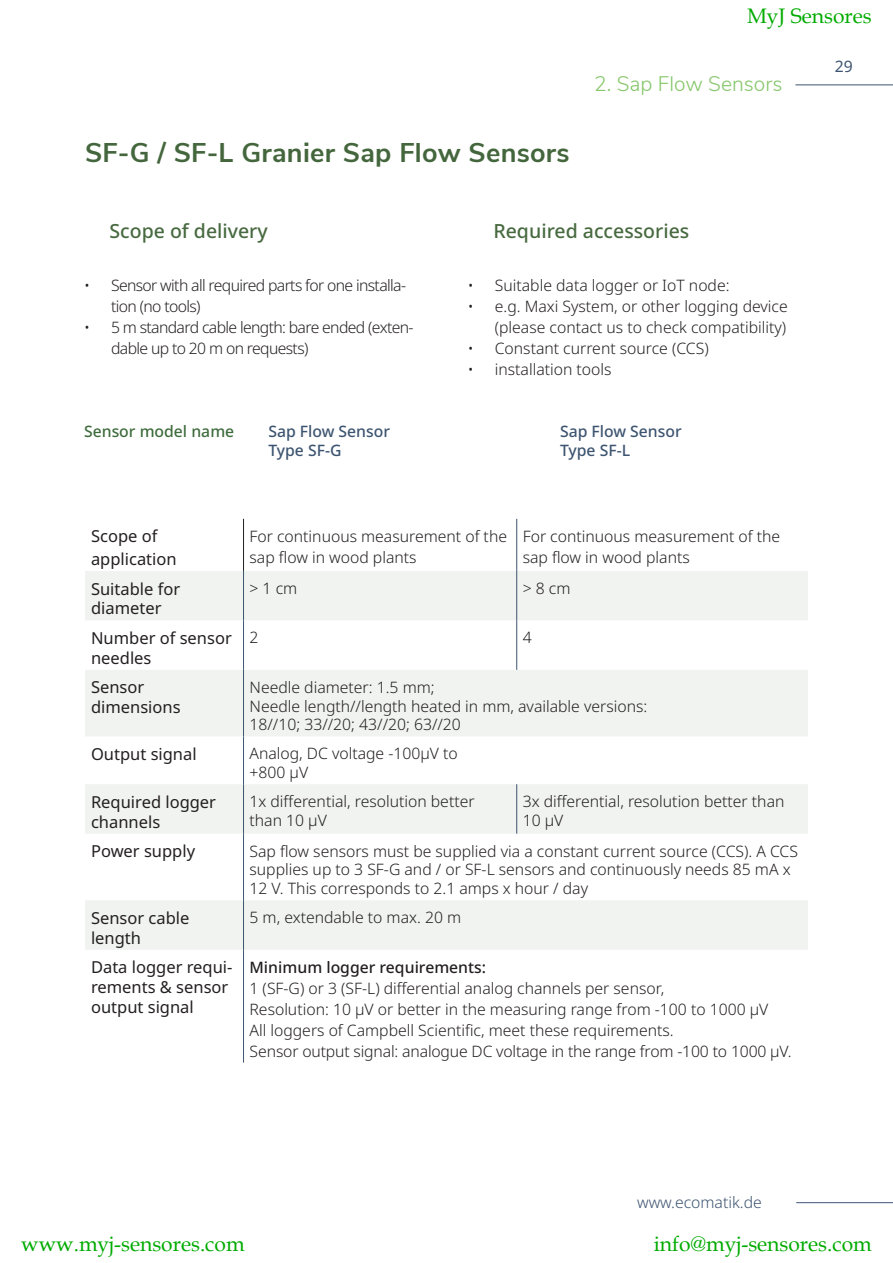
<style>
.page{position:relative;width:893px;height:1263px;background:#fff}
.page>*{position:absolute;margin:0;border:0;box-sizing:border-box;transform-origin:0 0}
.t1{font:700 27px "Nunito Sans";letter-spacing:.01em;color:#44663d}
.t2{font:21px "Book Antiqua";color:#00ab00}
.t3{font:300 21px "Nunito Sans";color:#86c76b}
.t4{font:500 19.5px "Noto Sans";color:#486a40}
.t5{font:16.5px/19.8px "Noto Sans";color:#231f20}
.t6{font:300 15.75px/18.9px "Noto Sans";color:#231f20}
.t7{font:300 15.75px/21px "Noto Sans";letter-spacing:-.04em;color:#231f20}
.t8{font:500 15.75px "Noto Sans";color:#3d5470}
.t9{font:500 15.75px "Noto Sans";color:#231f20}
.t10{font:300 15.75px "Noto Sans";color:#3d5470}
.t11{font:500 15.75px "Noto Sans";color:#3e6c3c}
.t12{font:15.75px "Noto Sans";color:#3d5470}
</style>
<div class="page">
<hr style="left:796px;top:1202px;width:97px;height:1px;background:#3d5470">
<hr style="left:795px;top:84px;width:98px;height:1px;background:#3d5470">
<svg style="left:85px;top:571px;width:723px;height:379px;fill:#f0f3ef"></svg>
<hr style="left:516px;top:519px;width:1px;height:52px;background:#3d5470">
<hr style="left:243px;top:571px;width:1px;height:49px;background:#3d5470">
<hr style="left:516px;top:571px;width:1px;height:49px;background:#3d5470">
<hr style="left:243px;top:620px;width:1px;height:50px;background:#3d5470">
<hr style="left:516px;top:620px;width:1px;height:50px;background:#3d5470">
<hr style="left:243px;top:670px;width:1px;height:66px;background:#3d5470">
<hr style="left:243px;top:736px;width:1px;height:48px;background:#3d5470">
<hr style="left:243px;top:784px;width:1px;height:50px;background:#3d5470">
<hr style="left:516px;top:784px;width:1px;height:50px;background:#3d5470">
<hr style="left:243px;top:834px;width:1px;height:66px;background:#3d5470">
<hr style="left:243px;top:900px;width:1px;height:50px;background:#3d5470">
<hr style="left:243px;top:950px;width:1px;height:112px;background:#3d5470">
<hr style="left:243px;top:519px;width:1px;height:52px;background:#231f20">
<h2 class="t2" style="left:747px;top:1px;width:126px">MyJ Sensores</h2>
<p class="t1" style="left:85px;top:133px;width:486px">SF-G / SF-L Granier Sap Flow Sensors</p>
<p class="t3" style="left:594px;top:69px;width:190px">2. Sap Flow Sensors</p>
<p class="t4" style="left:110px;top:217px;width:160px">Scope of delivery</p>
<p class="t4" style="left:493px;top:217px;width:197px">Required accessories</p>
<p class="t6" style="left:468px;top:276px;width:263px">• Suitable data logger or IoT node:</p>
<p class="t6" style="left:468px;top:296px;width:321px;line-height:21px;text-align:right">• e.g. Maxi System, or other logging device (please contact us to check compatibility)</p>
<p class="t6" style="left:468px;top:339px;width:242px">• Constant current source (CCS)</p>
<p class="t6" style="left:468px;top:360px;width:145px">• installation tools</p>
<p class="t7" style="left:111px;top:275px;width:296px;text-indent:-27px">• Sensor with all required parts for one installa&shy;tion (no tools)</p>
<p class="t7" style="left:111px;top:317px;width:304px;text-indent:-27px">• 5 m standard cable length: bare ended (exten&shy;dable up to 20 m on requests)</p>
<p class="t11" style="left:84px;top:420px;width:152px">Sensor model name</p>
<p class="t8" style="left:268px;top:420px;width:123px">Sap Flow Sensor</p>
<p class="t8" style="left:268px;top:439px;width:75px">Type SF-G</p>
<p class="t8" style="left:560px;top:420px;width:123px">Sap Flow Sensor</p>
<p class="t8" style="left:560px;top:439px;width:72px">Type SF-L</p>
<p class="t5" style="left:91px;top:527px;width:68px">Scope of</p>
<p class="t5" style="left:91px;top:549px;width:87px">application</p>
<p class="t5" style="left:91px;top:579px;width:91px">Suitable for</p>
<p class="t5" style="left:91px;top:599px;width:72px">diameter</p>
<p class="t6" style="left:250px;top:526px;width:259px;line-height:21px">For continuous measurement of the sap flow in wood plants</p>
<p class="t6" style="left:523px;top:526px;width:259px;line-height:21px">For continuous measurement of the sap flow in wood plants</p>
<p class="t6" style="left:250px;top:579px;width:49px">&gt; 1 cm</p>
<p class="t6" style="left:523px;top:579px;width:49px">&gt; 8 cm</p>
<p class="t5" style="left:91px;top:628px;width:142px">Number of sensor needles</p>
<p class="t6" style="left:250px;top:628px;width:10px">2</p>
<p class="t6" style="left:523px;top:628px;width:10px">4</p>
<p class="t5" style="left:91px;top:678px;width:55px">Sensor</p>
<p class="t5" style="left:91px;top:698px;width:91px">dimensions</p>
<p class="t6" style="left:250px;top:678px;width:187px">Needle diameter: 1.5 mm;</p>
<p class="t6" style="left:250px;top:697px;width:399px">Needle length//length heated in mm, available versions:</p>
<p class="t6" style="left:250px;top:716px;width:213px">18//10; 33//20; 43//20; 63//20</p>
<p class="t5" style="left:91px;top:745px;width:107px">Output signal</p>
<p class="t6" style="left:250px;top:744px;width:210px">Analog, DC voltage -100µV to</p>
<p class="t6" style="left:250px;top:763px;width:60px">+800 µV</p>
<p class="t5" style="left:91px;top:792px;width:127px">Required logger channels</p>
<p class="t6" style="left:250px;top:792px;width:227px">1x differential, resolution better than 10 µV</p>
<p class="t6" style="left:523px;top:792px;width:263px">3x differential, resolution better than<br>10 µV</p>
<p class="t5" style="left:91px;top:842px;width:106px">Power supply</p>
<p class="t6" style="left:250px;top:842px;width:550px">Sap flow sensors must be supplied via a constant current source (CCS). A CCS supplies up to 3 SF-G and / or SF-L sensors and continuously needs 85 mA x<br>12 V. This corresponds to 2.1 amps x hour / day</p>
<p class="t5" style="left:91px;top:908px;width:100px">Sensor cable length</p>
<p class="t6" style="left:250px;top:908px;width:213px">5 m, extendable to max. 20 m</p>
<p class="t5" style="left:91px;top:958px;width:143px">Data logger requi&shy;rements &amp; sensor output signal</p>
<p class="t9" style="left:250px;top:956px;width:238px">Minimum logger requirements:</p>
<p class="t6" style="left:250px;top:979px;width:416px">1 (SF-G) or 3 (SF-L) differential analog channels per sensor,</p>
<p class="t6" style="left:250px;top:1000px;width:520px">Resolution: 10 μV or better in the measuring range from -100 to 1000 μV</p>
<p class="t6" style="left:250px;top:1021px;width:426px">All loggers of Campbell Scientific, meet these requirements.</p>
<p class="t6" style="left:250px;top:1042px;width:544px">Sensor output signal: analogue DC voltage in the range from -100 to 1000 μV.</p>
<p class="t12" style="left:835px;top:55px;width:20px">29</p>
<p class="t10" style="left:637px;top:1191px;width:126px">www.ecomatik.de</p>
<h2 class="t2" style="left:21px;top:1229px;width:225px">www.myj-sensores.com</h2>
<h2 class="t2" style="left:654px;top:1229px;width:220px">info@myj-sensores.com</h2>
</div>
